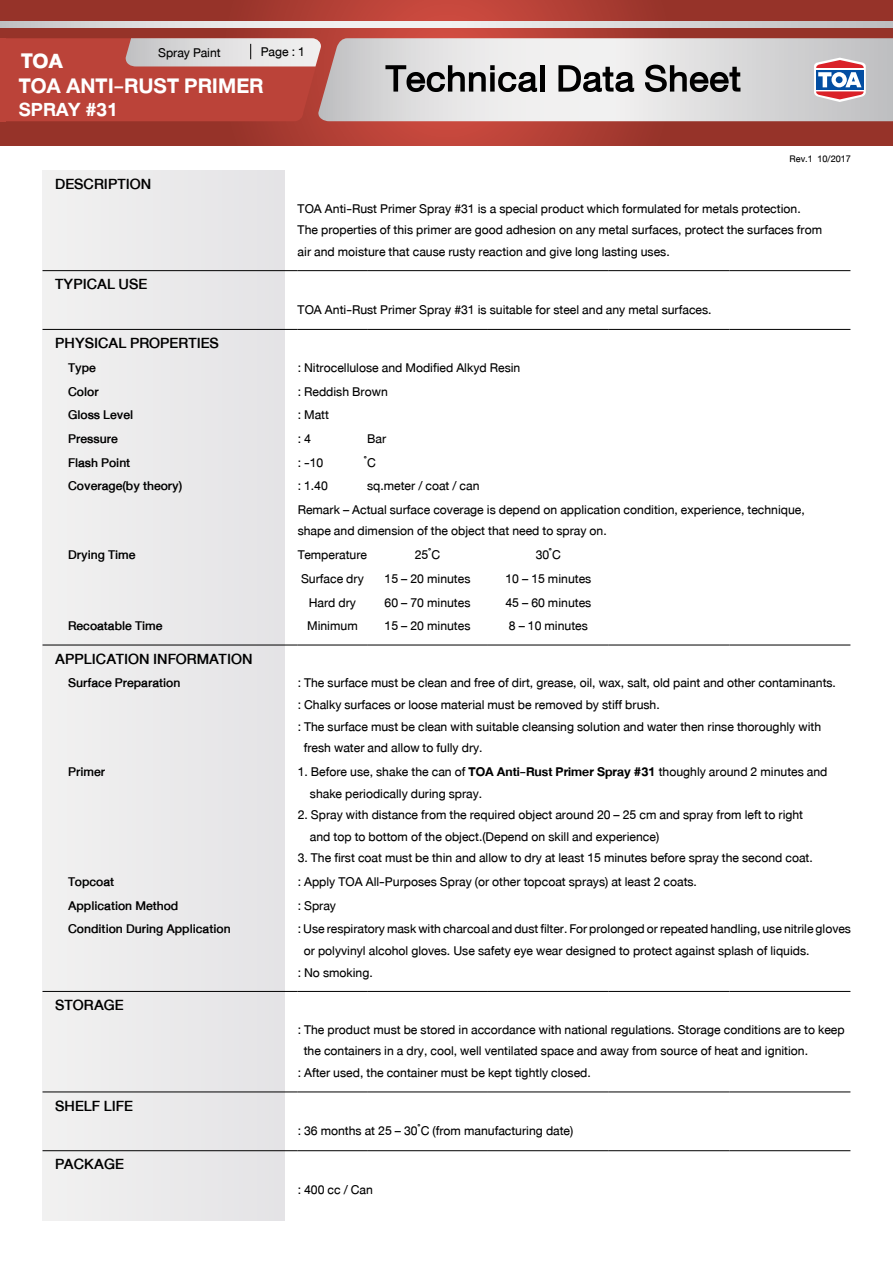
<style>
.page{position:relative;width:893px;height:1263px;background:#fff}
.page>*{position:absolute;margin:0;border:0;box-sizing:border-box;transform-origin:0 0}
.t1{font:500 54px "DB Helvethaica X";color:#000}
.t2{font:700 30px "DB Helvethaica X";color:#fff}
.t3{font:900 29.25px "DB Helvethaica X";color:#fff}
.t4{font:700 27px "DB Helvethaica X";color:#fff}
.t5{font:500 21px "DB Helvethaica X";color:#000}
.t6{font:18px/21.6px "DB Helvethaica X";color:#000}
.t7{font:500 18px "DB Helvethaica X";color:#000}
.t8{font:13.5px "DB Helvethaica X";color:#000}
.s1{font-weight:700}
</style>
<div class="page">
<svg style="left:0;top:0;width:893px;height:145px;background:#a53c32"></svg>
<svg style="left:322px;top:38px;width:571px;height:83px"></svg>
<svg style="left:814px;top:58px;width:52px;height:44px"></svg>
<svg style="left:0;top:22px;width:893px;height:6px"></svg>
<svg style="left:6px;top:38px;width:316px;height:83px;background:#c1625a"></svg>
<div style="left:0;top:38px;width:6px;height:83px;background:#bb4339"></div>
<div style="left:43px;top:170px;width:241px;height:1050px;background:#eaeaeb"></div>
<hr style="left:43px;top:270px;width:255px;height:1px;background:#000">
<hr style="left:298px;top:270px;width:69px;height:1px;background:#000">
<hr style="left:367px;top:270px;width:121px;height:1px;background:#000">
<hr style="left:488px;top:270px;width:121px;height:1px;background:#000">
<hr style="left:609px;top:270px;width:121px;height:1px;background:#000">
<hr style="left:730px;top:270px;width:120px;height:1px;background:#000">
<hr style="left:43px;top:645px;width:255px;height:1px;background:#000">
<hr style="left:298px;top:645px;width:69px;height:1px;background:#000">
<hr style="left:367px;top:645px;width:121px;height:1px;background:#000">
<hr style="left:488px;top:645px;width:121px;height:1px;background:#000">
<hr style="left:609px;top:645px;width:121px;height:1px;background:#000">
<hr style="left:730px;top:645px;width:120px;height:1px;background:#000">
<hr style="left:43px;top:329px;width:255px;height:1px;background:#000">
<hr style="left:298px;top:329px;width:69px;height:1px;background:#000">
<hr style="left:367px;top:329px;width:121px;height:1px;background:#000">
<hr style="left:488px;top:329px;width:121px;height:1px;background:#000">
<hr style="left:609px;top:329px;width:121px;height:1px;background:#000">
<hr style="left:730px;top:329px;width:120px;height:1px;background:#000">
<hr style="left:43px;top:991px;width:255px;height:1px;background:#000">
<hr style="left:298px;top:991px;width:69px;height:1px;background:#000">
<hr style="left:367px;top:991px;width:121px;height:1px;background:#000">
<hr style="left:488px;top:991px;width:121px;height:1px;background:#000">
<hr style="left:609px;top:991px;width:121px;height:1px;background:#000">
<hr style="left:730px;top:991px;width:120px;height:1px;background:#000">
<hr style="left:43px;top:1091px;width:255px;height:1px;background:#000">
<hr style="left:298px;top:1091px;width:69px;height:1px;background:#000">
<hr style="left:367px;top:1091px;width:121px;height:1px;background:#000">
<hr style="left:488px;top:1091px;width:121px;height:1px;background:#000">
<hr style="left:609px;top:1091px;width:121px;height:1px;background:#000">
<hr style="left:730px;top:1091px;width:120px;height:1px;background:#000">
<hr style="left:43px;top:1150px;width:255px;height:1px;background:#000">
<hr style="left:298px;top:1150px;width:69px;height:1px;background:#000">
<hr style="left:367px;top:1150px;width:121px;height:1px;background:#000">
<hr style="left:488px;top:1150px;width:121px;height:1px;background:#000">
<hr style="left:609px;top:1150px;width:121px;height:1px;background:#000">
<hr style="left:730px;top:1150px;width:120px;height:1px;background:#000">
<h3 class="t3" style="left:21px;top:44px;width:43px">TOA</h3>
<p class="t6" style="left:158px;top:42px;width:64px">Spray Paint</p>
<p class="t6" style="left:261px;top:41px;width:46px">Page : 1</p>
<h2 class="t2" style="left:19px;top:69px;width:246px">TOA ANTI-RUST PRIMER</h2>
<h3 class="t4" style="left:19px;top:94px;width:101px">SPRAY #31</h3>
<p class="t5" style="left:55px;top:172px;width:97px">DESCRIPTION</p>
<h1 class="t1" style="left:385px;top:48px;width:358px">Technical Data Sheet</h1>
<p class="t8" style="left:789px;top:151px;width:63px">Rev.1 10/2017</p>
<p class="t5" style="left:55px;top:273px;width:94px">TYPICAL USE</p>
<p class="t6" style="left:298px;top:197px;width:526px">TOA Anti-Rust Primer Spray #31 is a special product which formulated for metals protection.<br>The properties of this primer are good adhesion on any metal surfaces, protect the surfaces from air and moisture that cause rusty reaction and give long lasting uses.</p>
<p class="t6" style="left:298px;top:299px;width:415px">TOA Anti-Rust Primer Spray #31 is suitable for steel and any metal surfaces.</p>
<p class="t5" style="left:55px;top:331px;width:165px">PHYSICAL PROPERTIES</p>
<p class="t7" style="left:68px;top:357px;width:29px">Type</p>
<p class="t6" style="left:298px;top:357px;width:224px">: Nitrocellulose and Modified Alkyd Resin</p>
<p class="t7" style="left:68px;top:381px;width:32px">Color</p>
<p class="t6" style="left:298px;top:380px;width:92px">: Reddish Brown</p>
<p class="t7" style="left:68px;top:405px;width:67px">Gloss Level</p>
<p class="t6" style="left:298px;top:404px;width:33px">: Matt</p>
<p class="t7" style="left:68px;top:428px;width:51px">Pressure</p>
<p class="t6" style="left:298px;top:428px;width:15px">: 4</p>
<p class="t6" style="left:367px;top:428px;width:21px">Bar</p>
<p class="t7" style="left:68px;top:452px;width:64px">Flash Point</p>
<p class="t6" style="left:298px;top:451px;width:27px">: -10</p>
<p class="t6" style="left:367px;top:451px;width:10px">ํC</p>
<p class="t7" style="left:68px;top:476px;width:116px">Coverage(by theory)</p>
<p class="t6" style="left:298px;top:475px;width:32px">: 1.40</p>
<p class="t6" style="left:298px;top:474px;width:509px;line-height:23.7px;text-indent:69px">sq.meter / coat / can<br>Remark – Actual surface coverage is depend on application condition, experience, technique,</p>
<p class="t6" style="left:298px;top:520px;width:311px">shape and dimension of the object that need to spray on.</p>
<p class="t7" style="left:68px;top:545px;width:69px">Drying Time</p>
<p class="t6" style="left:298px;top:544px;width:71px">Temperature</p>
<p class="t6" style="left:415px;top:544px;width:27px">25 ํC</p>
<p class="t6" style="left:536px;top:544px;width:27px">30 ํC</p>
<p class="t6" style="left:301px;top:568px;width:171px">Surface dry 15 – 20 minutes</p>
<p class="t6" style="left:505px;top:568px;width:87px">10 – 15 minutes</p>
<p class="t6" style="left:309px;top:591px;width:49px">Hard dry</p>
<p class="t6" style="left:385px;top:591px;width:87px">60 – 70 minutes</p>
<p class="t6" style="left:505px;top:591px;width:87px">45 – 60 minutes</p>
<p class="t7" style="left:68px;top:616px;width:96px">Recoatable Time</p>
<p class="t6" style="left:307px;top:615px;width:52px">Minimum</p>
<p class="t6" style="left:385px;top:615px;width:87px">15 – 20 minutes</p>
<p class="t6" style="left:509px;top:615px;width:81px">8 – 10 minutes</p>
<p class="t5" style="left:55px;top:647px;width:199px">APPLICATION INFORMATION</p>
<p class="t7" style="left:68px;top:673px;width:114px">Surface Preparation</p>
<p class="t6" style="left:298px;top:672px;width:540px">: The surface must be clean and free of dirt, grease, oil, wax, salt, old paint and other contaminants.</p>
<p class="t6" style="left:298px;top:694px;width:364px">: Chalky surfaces or loose material must be removed by stiff brush.</p>
<p class="t6" style="left:298px;top:715px;width:525px">: The surface must be clean with suitable cleansing solution and water then rinse thoroughly with</p>
<p class="t6" style="left:304px;top:737px;width:180px">fresh water and allow to fully dry.</p>
<p class="t7" style="left:68px;top:761px;width:39px">Primer</p>
<p class="t6" style="left:310px;top:761px;width:519px;text-indent:-12px">1. Before use, shake the can of <span class="s1">TOA Anti-Rust Primer Spray #31</span> thoughly around 2 minutes and shake periodically during spray.</p>
<p class="t6" style="left:310px;top:804px;width:495px;text-indent:-12px">2. Spray with distance from the required object around 20 – 25 cm and spray from left to right and top to bottom of the object.(Depend on skill and experience)</p>
<p class="t6" style="left:298px;top:847px;width:517px">3. The first coat must be thin and allow to dry at least 15 minutes before spray the second coat.</p>
<p class="t7" style="left:68px;top:872px;width:48px">Topcoat</p>
<p class="t6" style="left:298px;top:871px;width:401px">: Apply TOA All-Purposes Spray (or other topcoat sprays) at least 2 coats.</p>
<p class="t7" style="left:68px;top:895px;width:112px">Application Method</p>
<p class="t6" style="left:298px;top:894px;width:40px">: Spray</p>
<p class="t7" style="left:68px;top:919px;width:164px">Condition During Application</p>
<p class="t6" style="left:298px;top:918px;width:555px">: Use respiratory mask with charcoal and dust filter. For prolonged or repeated handling, use nitrile gloves</p>
<p class="t6" style="left:304px;top:940px;width:507px">or polyvinyl alcohol gloves. Use safety eye wear designed to protect against splash of liquids.</p>
<p class="t6" style="left:298px;top:961px;width:77px">: No smoking.</p>
<p class="t5" style="left:55px;top:993px;width:70px">STORAGE</p>
<p class="t6" style="left:298px;top:1019px;width:549px">: The product must be stored in accordance with national regulations. Storage conditions are to keep</p>
<p class="t6" style="left:304px;top:1040px;width:506px">the containers in a dry, cool, well ventilated space and away from source of heat and ignition.</p>
<p class="t6" style="left:298px;top:1062px;width:295px">: After used, the container must be kept tightly closed.</p>
<p class="t5" style="left:55px;top:1094px;width:79px">SHELF LIFE</p>
<p class="t6" style="left:298px;top:1120px;width:277px">: 36 months at 25 – 30 ํC (from manufacturing date)</p>
<p class="t5" style="left:55px;top:1153px;width:70px">PACKAGE</p>
<p class="t6" style="left:298px;top:1179px;width:77px">: 400 cc / Can</p>
</div>
